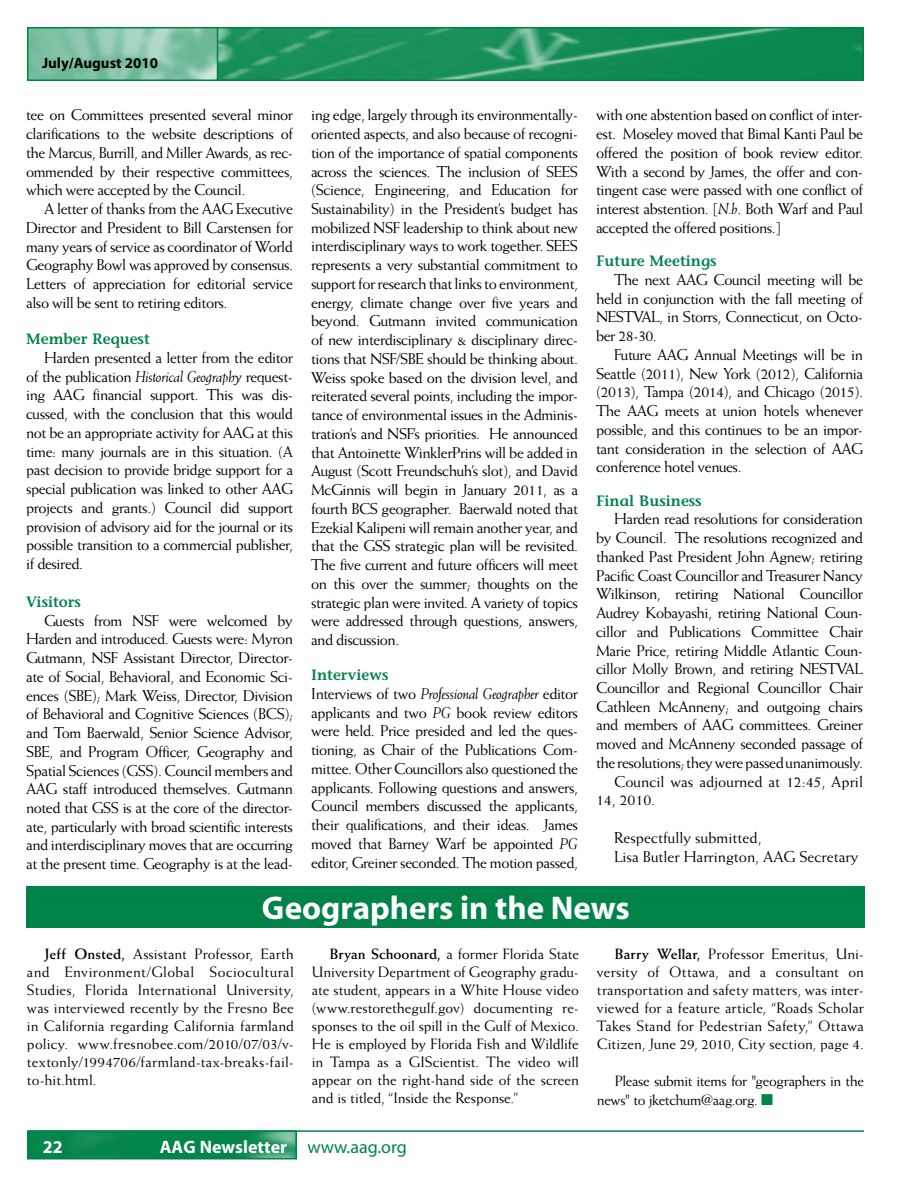
<style>
.page{position:relative;width:918px;height:1188px;background:#fff}
.page>*{position:absolute;margin:0;border:0;box-sizing:border-box;transform-origin:0 0}
.t1{font:700 33px "Myriad";color:#fff}
.t2{font:700 18px "Myriad";color:#fff}
.t3{font:15.75px/18.8px "Weiss";letter-spacing:-.03em;color:#000;text-align:justify}
.t4{font:15.75px/18.8px "Weiss";color:#000}
.t5{font:15px/18px "Weiss";letter-spacing:-.005em;color:#000;text-align:justify}
.t6{font:15px/18.8px "Weiss";letter-spacing:-.025em;color:#000}
.t7{font:600 15px "Stone Informal";color:#008348}
.t8{font:700 15px "Myriad";color:#000}
.s1{font-style:italic}
.s2{font-weight:700}
.s3{color:#008348}
.s4{font-weight:400;color:#008348}
</style>
<div class="page">
<img style="left:30px;top:1133px;width:264px;height:23px">
<div style="left:27px;top:1130px;width:270px;height:29px;border:2px solid #008348"></div>
<hr style="left:29px;top:1130px;width:835px;height:2px;background:#008348">
<img style="left:218px;top:30px;width:643px;height:48px">
<div style="left:27px;top:27px;width:837px;height:54px;border:2px solid #008348"></div>
<img style="left:30px;top:30px;width:185px;height:48px">
<div style="left:27px;top:27px;width:191px;height:54px;border:2px solid #008348"></div>
<div style="left:26px;top:886px;width:839px;height:42px;background:#008348"></div>
<p class="t8" style="left:42px;top:56px;width:118px">July/August 2010</p>
<p class="t3" style="left:26px;top:105px;width:269px">tee on Committees presented several minor clarifications to the website descriptions of the Marcus, Burrill, and Miller Awards, as rec&shy;ommended by their respective committees, which were accepted by the Council.</p>
<p class="t3" style="left:26px;top:199px;width:269px;text-indent:18px">A letter of thanks from the AAG Executive Director and President to Bill Carstensen for many years of service as coordinator of World Geography Bowl was approved by consensus.<br>Letters of appreciation for editorial service also will be sent to retiring editors.</p>
<p class="t7" style="left:26px;top:330px;width:125px">Member Request</p>
<p class="t3" style="left:26px;top:348px;width:269px;text-indent:18px">Harden presented a letter from the editor of the publication <span class="s1">Historical Geography</span> request&shy;ing AAG financial support. This was dis&shy;cussed, with the conclusion that this would not be an appropriate activity for AAG at this time: many journals are in this situation. (A past decision to provide bridge support for a special publication was linked to other AAG projects and grants.) Council did support provision of advisory aid for the journal or its possible transition to a commercial publisher, if desired.</p>
<p class="t7" style="left:26px;top:593px;width:56px">Visitors</p>
<p class="t3" style="left:26px;top:611px;width:269px;text-indent:18px">Guests from NSF were welcomed by Harden and introduced. Guests were: Myron Gutmann, NSF Assistant Director, Director&shy;ate of Social, Behavioral, and Economic Sci&shy;ences (SBE); Mark Weiss, Director, Division of Behavioral and Cognitive Sciences (BCS); and Tom Baerwald, Senior Science Advisor, SBE, and Program Officer, Geography and Spatial Sciences (GSS). Council members and AAG staff introduced themselves. Gutmann noted that GSS is at the core of the director&shy;ate, particularly with broad scientific interests and interdisciplinary moves that are occurring at the present time. Geography is at the lead-</p>
<p class="t3" style="left:311px;top:105px;width:269px">ing edge, largely through its environmentally&shy;oriented aspects, and also because of recogni&shy;tion of the importance of spatial components across the sciences. The inclusion of SEES (Science, Engineering, and Education for Sustainability) in the President’s budget has mobilized NSF leadership to think about new interdisciplinary ways to work together. SEES represents a very substantial commitment to support for research that links to environment, energy, climate change over five years and beyond. Gutmann invited communication of new interdisciplinary &amp; disciplinary direc&shy;tions that NSF/SBE should be thinking about.<br>Weiss spoke based on the division level, and reiterated several points, including the impor&shy;tance of environmental issues in the Adminis&shy;tration’s and NSF’s priorities. He announced that Antoinette WinklerPrins will be added in August (Scott Freundschuh’s slot), and David McGinnis will begin in January 2011, as a fourth BCS geographer. Baerwald noted that Ezekial Kalipeni will remain another year, and that the GSS strategic plan will be revisited.<br>The five current and future officers will meet on this over the summer; thoughts on the strategic plan were invited. A variety of topics were addressed through questions, answers, and discussion.</p>
<p class="t7" style="left:311px;top:666px;width:79px">Interviews</p>
<p class="t3" style="left:311px;top:684px;width:269px">Interviews of two <span class="s1">Professional Geographer</span> editor applicants and two <span class="s1">PG</span> book review editors were held. Price presided and led the ques&shy;tioning, as Chair of the Publications Com&shy;mittee. Other Councillors also questioned the applicants. Following questions and answers, Council members discussed the applicants, their qualifications, and their ideas. James moved that Barney Warf be appointed <span class="s1">PG </span>editor, Greiner seconded. The motion passed,</p>
<p class="t3" style="left:596px;top:105px;width:269px">with one abstention based on conflict of inter&shy;est. Moseley moved that Bimal Kanti Paul be offered the position of book review editor.<br>With a second by James, the offer and con&shy;tingent case were passed with one conflict of interest abstention. [<span class="s1">N.b</span>. Both Warf and Paul accepted the offered positions.]</p>
<p class="t7" style="left:596px;top:252px;width:122px">Future Meetings</p>
<p class="t3" style="left:596px;top:270px;width:269px;text-indent:18px">The next AAG Council meeting will be held in conjunction with the fall meeting of NESTVAL, in Storrs, Connecticut, on Octo&shy;ber 28-30.</p>
<p class="t3" style="left:596px;top:345px;width:269px;text-indent:18px">Future AAG Annual Meetings will be in Seattle (2011), New York (2012), California (2013), Tampa (2014), and Chicago (2015).<br>The AAG meets at union hotels whenever possible, and this continues to be an impor&shy;tant consideration in the selection of AAG conference hotel venues.</p>
<p class="t7" style="left:596px;top:491px;width:107px">Final Business</p>
<p class="t3" style="left:614px;top:509px;width:250px">Harden read resolutions for consideration</p>
<p class="t3" style="left:596px;top:528px;width:269px">by Council. The resolutions recognized and</p>
<p class="t3" style="left:596px;top:547px;width:268px">thanked Past President John Agnew; retiring</p>
<p class="t3" style="left:596px;top:566px;width:268px">Pacific Coast Councillor and Treasurer Nancy</p>
<p class="t3" style="left:596px;top:584px;width:268px">Wilkinson, retiring National Councillor</p>
<p class="t3" style="left:596px;top:603px;width:269px">Audrey Kobayashi, retiring National Coun-</p>
<p class="t3" style="left:596px;top:622px;width:268px">cillor and Publications Committee Chair</p>
<p class="t3" style="left:596px;top:641px;width:268px">Marie Price, retiring Middle Atlantic Coun-</p>
<p class="t3" style="left:596px;top:659px;width:269px">cillor Molly Brown, and retiring NESTVAL</p>
<p class="t3" style="left:596px;top:678px;width:269px">Councillor and Regional Councillor Chair</p>
<p class="t3" style="left:596px;top:697px;width:268px">Cathleen McAnneny; and outgoing chairs</p>
<p class="t3" style="left:596px;top:716px;width:268px">and members of AAG committees. Greiner</p>
<p class="t3" style="left:596px;top:734px;width:269px">moved and McAnneny seconded passage of</p>
<p class="t3" style="left:596px;top:753px;width:268px">the resolutions; they were passed unanimously.</p>
<p class="t4" style="left:614px;top:772px;width:250px">Council was adjourned at 12:45, April</p>
<p class="t3" style="left:596px;top:791px;width:61px">14, 2010.</p>
<p class="t4" style="left:614px;top:828px;width:246px">Respectfully submitted,<br>Lisa Butler Harrington, AAG Secretary</p>
<h1 class="t1" style="left:262px;top:891px;width:369px">Geographers in the News</h1>
<p class="t5" style="left:27px;top:945px;width:269px;text-indent:18px"><span class="s2">Jeff Onsted,</span> Assistant Professor, Earth and Environment/Global Sociocultural Studies, Florida International University, was interviewed recently by the Fresno Bee in California regarding California farmland policy. www.fresnobee.com/2010/07/03/v&shy;textonly/1994706/farmland-tax-breaks-fail&shy;to-hit.html.</p>
<p class="t5" style="left:312px;top:945px;width:269px;text-indent:18px"><span class="s2">Bryan Schoonard,</span> a former Florida State University Department of Geography gradu&shy;ate student, appears in a White House video (www.restorethegulf.gov) documenting re&shy;sponses to the oil spill in the Gulf of Mexico.<br>He is employed by Florida Fish and Wildlife in Tampa as a GIScientist. The video will appear on the right-hand side of the screen and is titled, “Inside the Response.”</p>
<p class="t5" style="left:597px;top:945px;width:269px;text-indent:18px"><span class="s2">Barry Wellar,</span> Professor Emeritus, Uni&shy;versity of Ottawa, and a consultant on transportation and safety matters, was inter&shy;viewed for a feature article, “Roads Scholar Takes Stand for Pedestrian Safety,” Ottawa Citizen, June 29, 2010, City section, page 4.</p>
<p class="t6" style="left:597px;top:1071px;width:269px;text-indent:18px">Please submit items for "geographers in the news" to jketchum@aag.org. <span class="s3">■</span></p>
<p class="t2" style="left:43px;top:1137px;width:21px">22</p>
<p class="t2" style="left:160px;top:1137px;width:249px">AAG Newsletter <span class="s4">www.aag.org</span></p>
</div>
